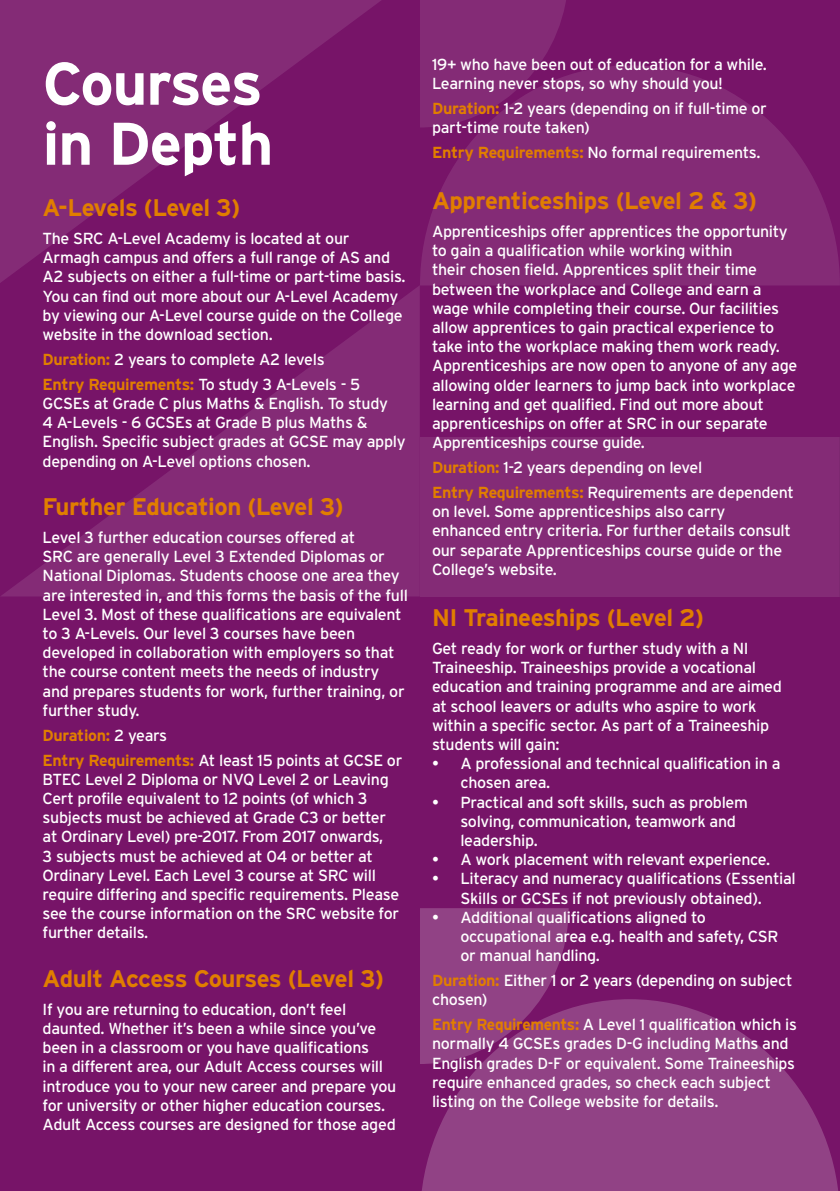
<style>
.page{position:relative;width:840px;height:1191px;background:#fff}
.page>*{position:absolute;margin:0;border:0;box-sizing:border-box;transform-origin:0 0}
.t1{font:700 60px/60px "Interstate";letter-spacing:-.02em;color:#fff}
.t2{font:700 24px "Interstate";letter-spacing:-.025em;color:#e17e00}
.t3{font:16px/19.2px "Interstate";letter-spacing:-.02em;color:#fff}
.t4{font:700 16px "Interstate";letter-spacing:-.02em;color:#e17e00}
.s1{font-weight:700;color:#e17e00}
.s2{font-weight:400;color:#fff}
</style>
<div class="page">
<div style="left:0;top:0;width:839px;height:1191px;background:#771468"></div>
<svg style="left:422px;top:999px;width:416px;height:192px;fill:#914285"></svg>
<svg style="left:420px;top:908px;width:148px;height:156px;background:#8e3d82"></svg>
<svg style="left:1px;top:286px;width:418px;height:310px"></svg>
<div style="left:420px;top:437px;width:419px;height:159px;background:#842b76"></div>
<svg style="left:0;top:0;width:381px;height:283px;fill:#812774"></svg>
<div style="left:420px;top:0;width:146px;height:65px;background:#842b76"></div>
<svg style="left:420px;top:65px;width:419px;height:220px;fill:#842b76"></svg>
<svg style="left:839px;top:999px;width:1px;height:192px"></svg>
<hr style="left:839px;top:437px;width:1px;height:159px;background:#000">
<svg style="left:839px;top:65px;width:1px;height:220px"></svg>
<p class="t1" style="left:43px;top:53px;width:232px">Courses in Depth</p>
<p class="t2" style="left:43px;top:194px;width:199px">A-Levels (Level 3)</p>
<p class="t3" style="left:43px;top:229px;width:364px">The SRC A-Level Academy is located at our Armagh campus and offers a full range of AS and A2 subjects on either a full-time or part-time basis.<br>You can find out more about our A-Level Academy by viewing our A-Level course guide on the College website in the download section.</p>
<p class="t3" style="left:43px;top:349px;width:283px"><span class="s1">Duration:</span> 2 years to complete A2 levels</p>
<p class="t3" style="left:43px;top:374px;width:364px"><span class="s1">Entry Requirements:</span> To study 3 A-Levels - 5<br>GCSEs at Grade C plus Maths &amp; English. To study<br>4 A-Levels - 6 GCSEs at Grade B plus Maths &amp; English. Specific subject grades at GCSE may apply depending on A-Level options chosen.</p>
<p class="t2" style="left:43px;top:493px;width:302px">Further Education (Level 3)</p>
<p class="t3" style="left:43px;top:527px;width:366px">Level 3 further education courses offered at<br>SRC are generally Level 3 Extended Diplomas or National Diplomas. Students choose one area they are interested in, and this forms the basis of the full Level 3. Most of these qualifications are equivalent to 3 A-Levels. Our level 3 courses have been developed in collaboration with employers so that the course content meets the needs of industry and prepares students for work, further training, or further study.</p>
<p class="t4" style="left:43px;top:726px;width:126px">Duration: <span class="s2">2 years</span></p>
<p class="t3" style="left:43px;top:750px;width:361px"><span class="s1">Entry Requirements:</span> At least 15 points at GCSE or BTEC Level 2 Diploma or NVQ Level 2 or Leaving Cert profile equivalent to 12 points (of which 3 subjects must be achieved at Grade C3 or better at Ordinary Level) pre-2017. From 2017 onwards,<br>3 subjects must be achieved at 04 or better at Ordinary Level. Each Level 3 course at SRC will require differing and specific requirements. Please see the course information on the SRC website for further details.</p>
<p class="t2" style="left:43px;top:965px;width:343px">Adult Access Courses (Level 3)</p>
<p class="t3" style="left:43px;top:999px;width:355px">If you are returning to education, don’t feel daunted. Whether it’s been a while since you’ve been in a classroom or you have qualifications<br>in a different area, our Adult Access courses will introduce you to your new career and prepare you for university or other higher education courses.<br>Adult Access courses are designed for those aged</p>
<p class="t3" style="left:432px;top:54px;width:336px">19+ who have been out of education for a while.<br>Learning never stops, so why should you!</p>
<p class="t3" style="left:432px;top:98px;width:336px"><span class="s1">Duration:</span> 1-2 years (depending on if full-time or part-time route taken)</p>
<p class="t3" style="left:432px;top:142px;width:330px"><span class="s1">Entry Requirements:</span> No formal requirements.</p>
<p class="t2" style="left:432px;top:187px;width:326px">Apprenticeships (Level 2 &amp; 3)</p>
<p class="t3" style="left:432px;top:221px;width:367px">Apprenticeships offer apprentices the opportunity to gain a qualification while working within<br>their chosen field. Apprentices split their time between the workplace and College and earn a wage while completing their course. Our facilities allow apprentices to gain practical experience to take into the workplace making them work ready.<br>Apprenticeships are now open to anyone of any age allowing older learners to jump back into workplace learning and get qualified. Find out more about apprenticeships on offer at SRC in our separate Apprenticeships course guide.</p>
<p class="t3" style="left:432px;top:458px;width:272px"><span class="s1">Duration:</span> 1-2 years depending on level</p>
<p class="t3" style="left:432px;top:482px;width:363px"><span class="s1">Entry Requirements:</span> Requirements are dependent on level. Some apprenticeships also carry enhanced entry criteria. For further details consult our separate Apprenticeships course guide or the College’s website.</p>
<p class="t2" style="left:432px;top:604px;width:273px">NI Traineeships (Level 2)</p>
<p class="t3" style="left:432px;top:638px;width:351px">Get ready for work or further study with a NI Traineeship. Traineeships provide a vocational education and training programme and are aimed at school leavers or adults who aspire to work within a specific sector. As part of a Traineeship students will gain:</p>
<p class="t3" style="left:460px;top:754px;width:321px;text-indent:-28px">• A professional and technical qualification in a chosen area.</p>
<p class="t3" style="left:460px;top:792px;width:289px;text-indent:-28px">• Practical and soft skills, such as problem solving, communication, teamwork and leadership.</p>
<p class="t3" style="left:432px;top:850px;width:339px">• A work placement with relevant experience.</p>
<p class="t3" style="left:432px;top:869px;width:365px;text-align:center">• Literacy and numeracy qualifications (Essential<br>Skills or GCSEs if not previously obtained).</p>
<p class="t3" style="left:460px;top:907px;width:320px;text-indent:-28px">• Additional qualifications aligned to occupational area e.g. health and safety, CSR or manual handling.</p>
<p class="t3" style="left:432px;top:970px;width:362px"><span class="s1">Duration:</span> Either 1 or 2 years (depending on subject chosen)</p>
<p class="t3" style="left:432px;top:1015px;width:366px"><span class="s1">Entry Requirements:</span> A Level 1 qualification which is normally 4 GCSEs grades D-G including Maths and English grades D-F or equivalent. Some Traineeships require enhanced grades, so check each subject listing on the College website for details.</p>
</div>
